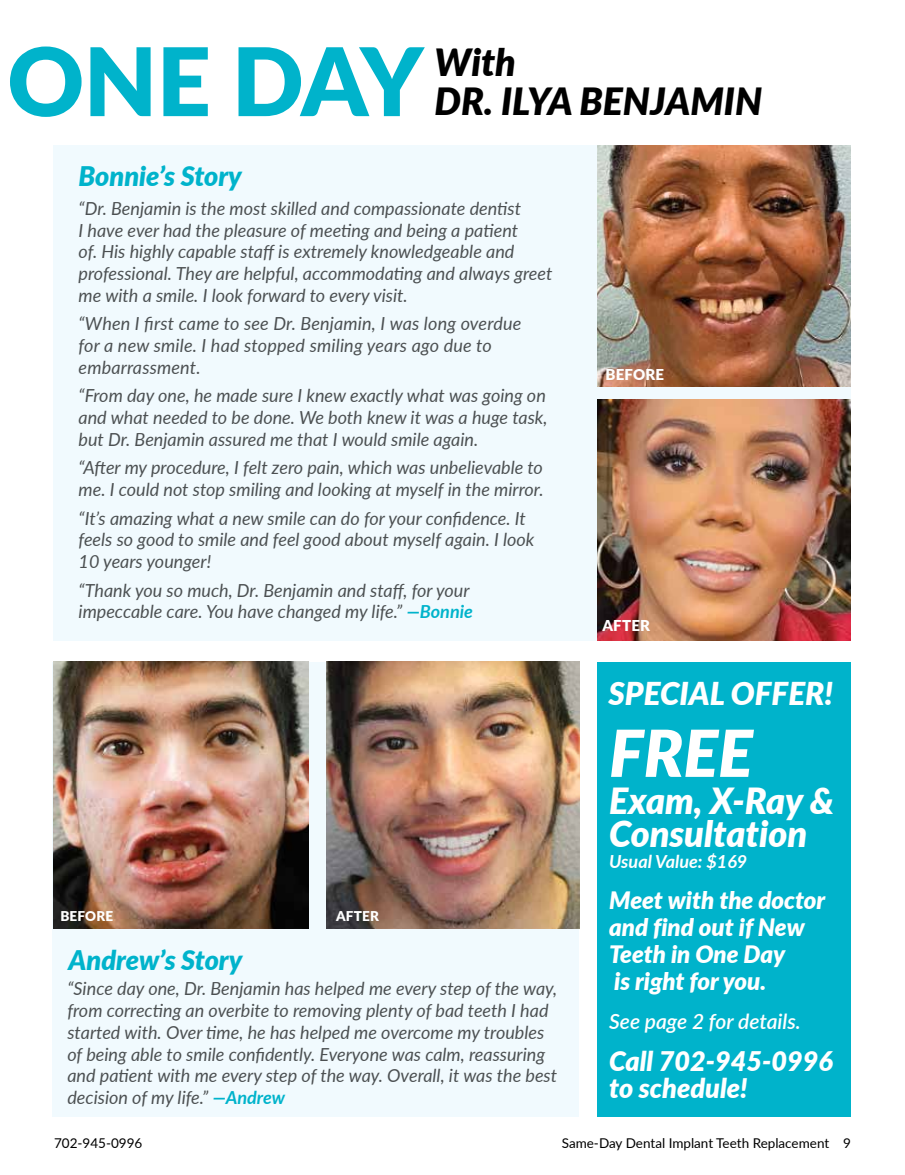
<style>
.page{position:relative;width:905px;height:1175px;background:#fff}
.page>*{position:absolute;margin:0;border:0;box-sizing:border-box;transform-origin:0 0}
.t1{font:900 94.5px "Lato";letter-spacing:-.02em;color:#00b3cb}
.t2{font:italic 900 64.8px "Lato";color:#fff}
.t3{font:italic 900 37.5px/39px "Lato";color:#000}
.t4{font:italic 900 36px/33px "Lato";color:#fff}
.t5{font:italic 900 31.5px "Lato";color:#fff}
.t6{font:italic 900 27px/27px "Lato";color:#fff}
.t7{font:italic 900 27px "Lato";color:#00b3cb}
.t8{font:italic 900 24px/27px "Lato";color:#fff}
.t9{font:italic 600 21px "Lato";color:#fff}
.t10{font:italic 18px/21.8px "Lato";color:#4c5052}
.t11{font:italic 700 18px "Lato";color:#fff}
.t12{font:900 15px "Lato";letter-spacing:.015em;color:#fff}
.t13{font:13.5px "Lato";color:#000}
.t14{font:900 13.5px "Lato";letter-spacing:.015em;color:#fff}
.s1{font-weight:700;color:#00b3cb}
</style>
<div class="page">
<div style="left:54px;top:145px;width:796px;height:496px;background:#f1fafe"></div>
<div style="left:52px;top:661px;width:527px;height:455px;background:#f1fafe"></div>
<img style="left:53px;top:661px;width:255px;height:268px">
<img style="left:326px;top:661px;width:253px;height:268px">
<div style="left:597px;top:662px;width:253px;height:454px;background:#00b3cb"></div>
<img style="left:597px;top:145px;width:253px;height:241px">
<img style="left:597px;top:400px;width:253px;height:241px">
<h1 class="t1" style="left:7px;top:11px;width:418px">ONE DAY</h1>
<h3 class="t3" style="left:434px;top:41px;width:329px">With<br>DR. ILYA BENJAMIN</h3>
<h3 class="t7" style="left:79px;top:156px;width:165px">Bonnie’s Story</h3>
<p class="t10" style="left:79px;top:197px;width:475px">“Dr. Benjamin is the most skilled and compassionate dentist<br>I have ever had the pleasure of meeting and being a patient<br>of. His highly capable staff is extremely knowledgeable and professional. They are helpful, accommodating and always greet me with a smile. I look forward to every visit.</p>
<p class="t10" style="left:79px;top:312px;width:444px">“When I first came to see Dr. Benjamin, I was long overdue for a new smile. I had stopped smiling years ago due to embarrassment.</p>
<p class="t10" style="left:79px;top:384px;width:470px;text-align:justify">“From day one, he made sure I knew exactly what was going on and what needed to be done. We both knew it was a huge task, but Dr. Benjamin assured me that I would smile again.</p>
<p class="t10" style="left:79px;top:456px;width:466px">“After my procedure, I felt zero pain, which was unbelievable to me. I could not stop smiling and looking at myself in the mirror.</p>
<p class="t10" style="left:79px;top:506px;width:457px">“It’s amazing what a new smile can do for your confidence. It feels so good to smile and feel good about myself again. I look<br>10 years younger!</p>
<p class="t10" style="left:79px;top:578px;width:396px">“Thank you so much, Dr. Benjamin and staff, for your impeccable care. You have changed my life.” <span class="s1">—Bonnie</span></p>
<p class="t14" style="left:60px;top:906px;width:54px">BEFORE</p>
<p class="t14" style="left:336px;top:906px;width:44px">AFTER</p>
<h3 class="t7" style="left:68px;top:939px;width:175px">Andrew’s Story</h3>
<p class="t10" style="left:67px;top:977px;width:491px">“Since day one, Dr. Benjamin has helped me every step of the way, from correcting an overbite to removing plenty of bad teeth I had started with. Over time, he has helped me overcome my troubles of being able to smile confidently. Everyone was calm, reassuring and patient with me every step of the way. Overall, it was the best decision of my life.” <span class="s1">—Andrew</span></p>
<p class="t12" style="left:605px;top:363px;width:60px">BEFORE</p>
<p class="t12" style="left:602px;top:614px;width:49px">AFTER</p>
<h3 class="t5" style="left:608px;top:669px;width:226px">SPECIAL OFFER!</h3>
<h2 class="t2" style="left:609px;top:704px;width:145px">FREE</h2>
<h3 class="t4" style="left:609px;top:782px;width:227px">Exam, X-Ray &amp;<br>Consultation</h3>
<p class="t11" style="left:609px;top:848px;width:140px">Usual Value: $169</p>
<h3 class="t8" style="left:609px;top:885px;width:217px">Meet with the doctor and find out if New<br>Teeth in One Day<br>is right for you.</h3>
<p class="t9" style="left:609px;top:1006px;width:193px">See page 2 for details.</p>
<h3 class="t6" style="left:609px;top:1046px;width:225px">Call 702-945-0996 to schedule!</h3>
<p class="t13" style="left:54px;top:1133px;width:90px">702-945-0996</p>
<p class="t13" style="left:562px;top:1133px;width:290px">Same-Day Dental Implant Teeth Replacement 9</p>
</div>
